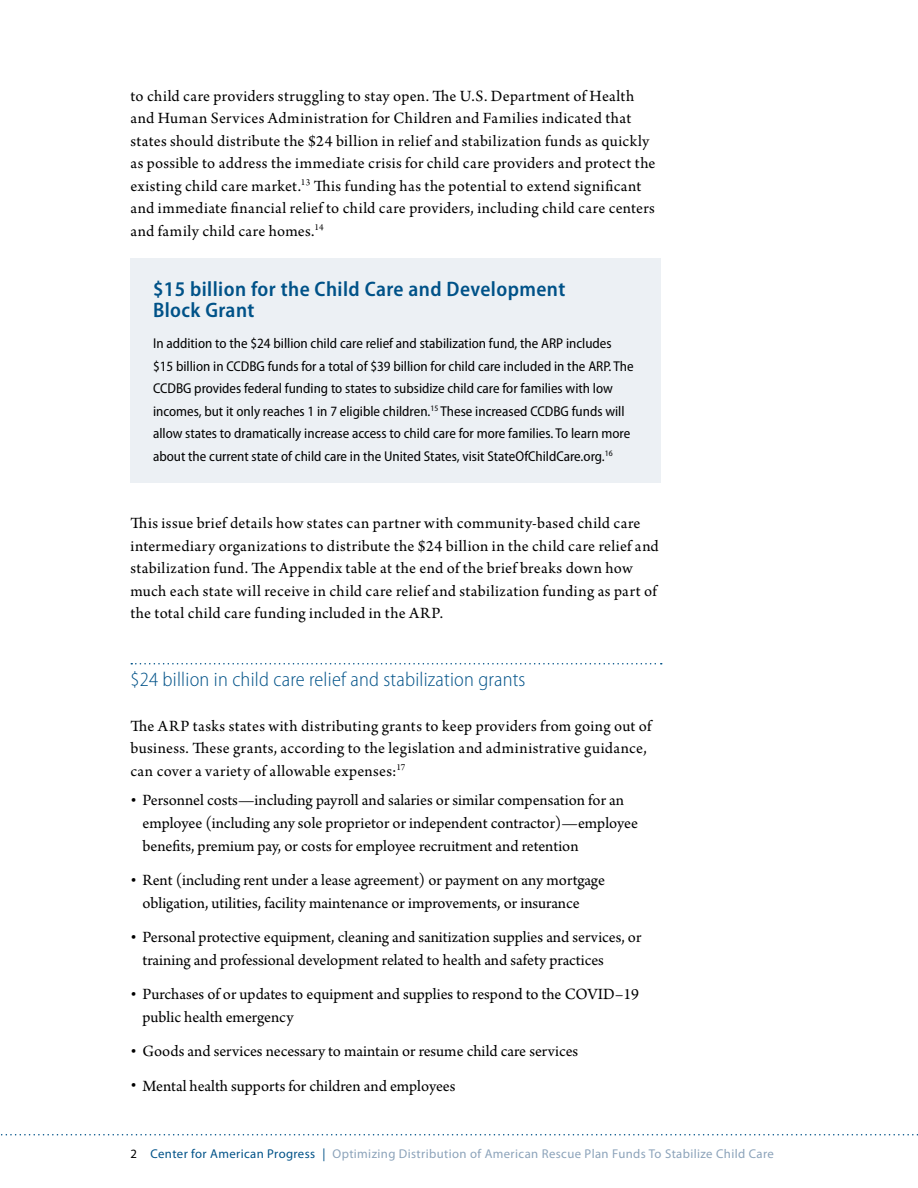
<style>
.page{position:relative;width:918px;height:1188px;background:#fff}
.page>*{position:absolute;margin:0;border:0;box-sizing:border-box;transform-origin:0 0}
.t1{font:600 semi-condensed 21px/21px "Myriad Pro";letter-spacing:.02em;color:#005288}
.t2{font:300 semi-condensed 20.25px "Myriad Pro";letter-spacing:.01em;color:#005288}
.t3{font:16.5px/22.5px "Arno Pro";letter-spacing:.01em;color:#000}
.t4{font:semi-condensed 14.25px/22.5px "Myriad Pro";color:#000}
.t5{font:12.75px "Myriad Pro";letter-spacing:.03em;color:#8ca3ba}
.s1{color:#000}
.s2{color:#005288}
</style>
<div class="page">
<svg style="left:1px;top:1134px;width:917px;height:2px"></svg>
<div style="left:130px;top:258px;width:532px;height:225px;background:#ecf0f4"></div>
<svg style="left:131px;top:663px;width:531px;height:1px"></svg>
<p class="t3" style="left:130px;top:85px;width:527px">to child care providers struggling to stay open. The U.S. Department of Health and Human Services Administration for Children and Families indicated that states should distribute the $24 billion in relief and stabilization funds as quickly as possible to address the immediate crisis for child care providers and protect the existing child care market.<sup>13</sup> This funding has the potential to extend significant and immediate financial relief to child care providers, including child care centers and family child care homes.<sup>14</sup></p>
<p class="t1" style="left:153px;top:279px;width:414px">$15 billion for the Child Care and Development<br>Block Grant</p>
<p class="t4" style="left:153px;top:332px;width:482px">In addition to the $24 billion child care relief and stabilization fund, the ARP includes $15 billion in CCDBG funds for a total of $39 billion for child care included in the ARP. The CCDBG provides federal funding to states to subsidize child care for families with low incomes, but it only reaches 1 in 7 eligible children.<sup>15</sup> These increased CCDBG funds will allow states to dramatically increase access to child care for more families. To learn more about the current state of child care in the United States, visit StateOfChildCare.org.<sup>16</sup></p>
<p class="t3" style="left:130px;top:513px;width:530px">This issue brief details how states can partner with community-based child care intermediary organizations to distribute the $24 billion in the child care relief and stabilization fund. The Appendix table at the end of the brief breaks down how much each state will receive in child care relief and stabilization funding as part of the total child care funding included in the ARP.</p>
<p class="t2" style="left:130px;top:668px;width:396px">$24 billion in child care relief and stabilization grants</p>
<p class="t3" style="left:130px;top:715px;width:522px">The ARP tasks states with distributing grants to keep providers from going out of business. These grants, according to the legislation and administrative guidance, can cover a variety of allowable expenses:<sup>17</sup></p>
<p class="t3" style="left:142px;top:790px;width:497px;text-indent:-12px">• Personnel costs—including payroll and salaries or similar compensation for an employee (including any sole proprietor or independent contractor)—employee benefits, premium pay, or costs for employee recruitment and retention</p>
<p class="t3" style="left:142px;top:870px;width:464px;text-indent:-12px">• Rent (including rent under a lease agreement) or payment on any mortgage obligation, utilities, facility maintenance or improvements, or insurance</p>
<p class="t3" style="left:142px;top:927px;width:500px;text-indent:-12px">• Personal protective equipment, cleaning and sanitization supplies and services, or training and professional development related to health and safety practices</p>
<p class="t3" style="left:142px;top:984px;width:498px;text-indent:-12px">• Purchases of or updates to equipment and supplies to respond to the COVID–19 public health emergency</p>
<p class="t3" style="left:130px;top:1041px;width:449px">• Goods and services necessary to maintain or resume child care services</p>
<p class="t3" style="left:130px;top:1075px;width:327px">• Mental health supports for children and employees</p>
<p class="t5" style="left:130px;top:1146px;width:645px"><span class="s1">2</span> <span class="s2">Center for American Progress |</span> Optimizing Distribution of American Rescue Plan Funds To Stabilize Child Care</p>
</div>
